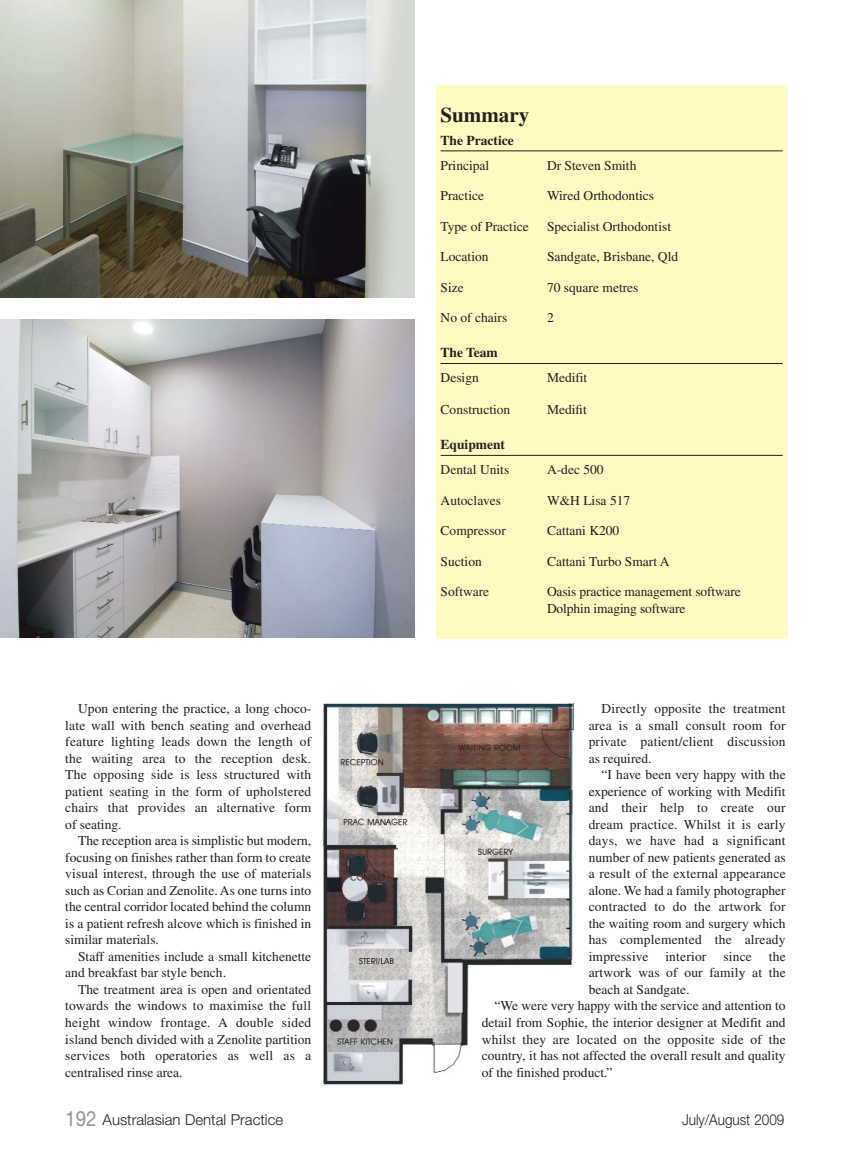
<style>
.page{position:relative;width:851px;height:1149px;background:#fff}
.page>*{position:absolute;margin:0;border:0;box-sizing:border-box;transform-origin:0 0}
.t1{font:700 21px "Times";color:#231f20}
.t2{font:300 15px "Helvetica Neue";color:#231f20}
.t3{font:300 15px "Helvetica Neue";color:#231f20;scale:.9 1}
.t4{font:13.5px/16.5px "Times";color:#231f20;text-align:justify}
.t5{font:700 13.5px "Times";color:#231f20}
.s1{font-weight:400;font-size:21px;color:#939598}
</style>
<div class="page">
<img style="left:0;top:0;width:414px;height:298px">
<img style="left:0;top:319px;width:415px;height:318px">
<div style="left:436px;top:85px;width:351px;height:553px;background:#fffac1"></div>
<hr style="left:440px;top:150px;width:342px;height:1px;background:#231f20">
<hr style="left:440px;top:363px;width:342px;height:1px;background:#231f20">
<hr style="left:440px;top:455px;width:342px;height:1px;background:#231f20">
<img style="left:322px;top:702px;width:252px;height:383px">
<p class="t4" style="left:65px;top:701px;width:247px;text-indent:13px">Upon entering the practice, a long choco&shy;late wall with bench seating and overhead feature lighting leads down the length of the waiting area to the reception desk.<br>The opposing side is less structured with patient seating in the form of upholstered chairs that provides an alternative form of seating.</p>
<p class="t4" style="left:65px;top:833px;width:247px;text-indent:13px">The reception area is simplistic but modern, focusing on finishes rather than form to create visual interest, through the use of materials such as Corian and Zenolite. As one turns into the central corridor located behind the column is a patient refresh alcove which is finished in similar materials.</p>
<p class="t4" style="left:65px;top:949px;width:247px;text-indent:13px">Staff amenities include a small kitchenette and breakfast bar style bench.</p>
<p class="t4" style="left:65px;top:982px;width:247px;text-indent:13px">The treatment area is open and orientated towards the windows to maximise the full height window frontage. A double sided island bench divided with a Zenolite partition services both operatories as well as a centralised rinse area.</p>
<h1 class="t1" style="left:440px;top:107px;width:90px">Summary</h1>
<p class="t5" style="left:440px;top:135px;width:75px">The Practice</p>
<p class="t4" style="left:440px;top:158px;width:50px">Principal</p>
<p class="t4" style="left:547px;top:158px;width:91px">Dr Steven Smith</p>
<p class="t4" style="left:440px;top:188px;width:45px">Practice</p>
<p class="t4" style="left:547px;top:188px;width:108px">Wired Orthodontics</p>
<p class="t4" style="left:440px;top:219px;width:90px">Type of Practice</p>
<p class="t4" style="left:547px;top:219px;width:126px">Specialist Orthodontist</p>
<p class="t4" style="left:440px;top:250px;width:49px">Location</p>
<p class="t4" style="left:547px;top:250px;width:133px">Sandgate, Brisbane, Qld</p>
<p class="t4" style="left:440px;top:280px;width:25px">Size</p>
<p class="t4" style="left:547px;top:280px;width:93px">70 square metres</p>
<p class="t4" style="left:440px;top:311px;width:68px">No of chairs</p>
<p class="t4" style="left:547px;top:311px;width:8px">2</p>
<p class="t5" style="left:440px;top:347px;width:59px">The Team</p>
<p class="t4" style="left:440px;top:370px;width:40px">Design</p>
<p class="t4" style="left:547px;top:370px;width:42px">Medifit</p>
<p class="t4" style="left:440px;top:402px;width:71px">Construction</p>
<p class="t4" style="left:547px;top:402px;width:41px">Medifit</p>
<p class="t5" style="left:440px;top:439px;width:66px">Equipment</p>
<p class="t4" style="left:440px;top:462px;width:70px">Dental Units</p>
<p class="t4" style="left:547px;top:462px;width:58px">A-dec 500</p>
<p class="t4" style="left:440px;top:493px;width:62px">Autoclaves</p>
<p class="t4" style="left:547px;top:493px;width:85px">W&amp;H Lisa 517</p>
<p class="t4" style="left:440px;top:523px;width:67px">Compressor</p>
<p class="t4" style="left:547px;top:523px;width:74px">Cattani K200</p>
<p class="t4" style="left:440px;top:554px;width:43px">Suction</p>
<p class="t4" style="left:547px;top:554px;width:124px">Cattani Turbo Smart A</p>
<p class="t4" style="left:440px;top:584px;width:50px">Software</p>
<p class="t4" style="left:547px;top:584px;width:195px">Oasis practice management software<br>Dolphin imaging software</p>
<p class="t4" style="left:588px;top:701px;width:198px;text-indent:13px">Directly opposite the treatment area is a small consult room for private patient/client discussion as required.</p>
<p class="t4" style="left:601px;top:767px;width:186px">“I have been very happy with the</p>
<p class="t4" style="left:588px;top:784px;width:198px">experience of working with Medifit</p>
<p class="t4" style="left:588px;top:800px;width:198px">and their help to create our</p>
<p class="t4" style="left:588px;top:817px;width:198px">dream practice. Whilst it is early</p>
<p class="t4" style="left:588px;top:833px;width:198px">days, we have had a significant</p>
<p class="t4" style="left:588px;top:850px;width:198px">number of new patients generated as</p>
<p class="t4" style="left:588px;top:866px;width:198px">a result of the external appearance</p>
<p class="t4" style="left:588px;top:883px;width:198px">alone. We had a family photographer</p>
<p class="t4" style="left:588px;top:899px;width:198px">contracted to do the artwork for</p>
<p class="t4" style="left:588px;top:916px;width:198px">the waiting room and surgery which</p>
<p class="t4" style="left:588px;top:932px;width:198px">has complemented the already</p>
<p class="t4" style="left:588px;top:949px;width:198px">impressive interior since the</p>
<p class="t4" style="left:588px;top:965px;width:198px">artwork was of our family at the</p>
<p class="t4" style="left:588px;top:982px;width:102px">beach at Sandgate.</p>
<p class="t4" style="left:494px;top:998px;width:292px">“We were very happy with the service and attention to</p>
<p class="t4" style="left:481px;top:1015px;width:305px">detail from Sophie, the interior designer at Medifit and</p>
<p class="t4" style="left:481px;top:1031px;width:305px">whilst they are located on the opposite side of the</p>
<p class="t4" style="left:481px;top:1048px;width:305px">country, it has not affected the overall result and quality</p>
<p class="t4" style="left:481px;top:1064px;width:132px">of the finished product.”</p>
<p class="t2" style="left:65px;top:1113px;width:219px"><span class="s1">192</span> Australasian Dental Practice</p>
<p class="t3" style="left:682px;top:1113px;width:115px">July/August 2009</p>
</div>
